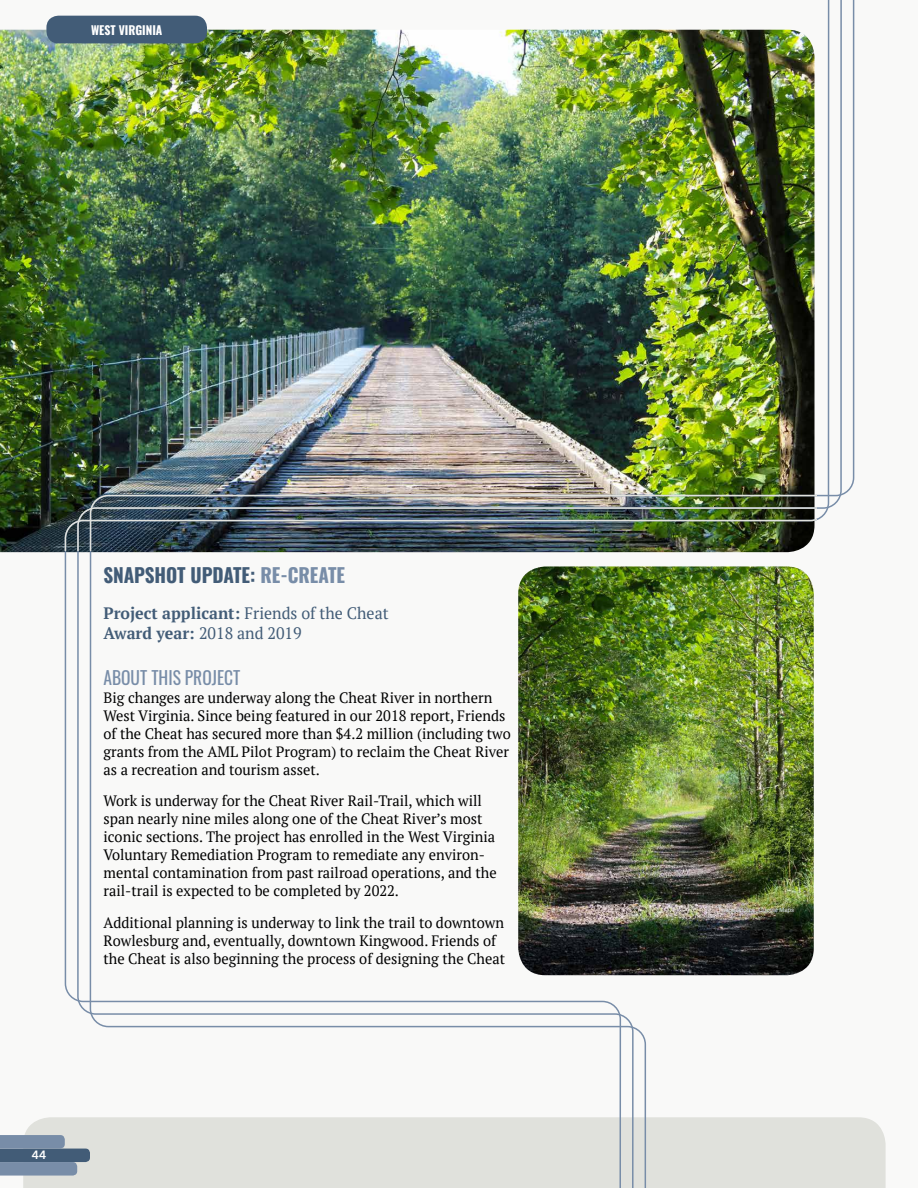
<style>
.page{position:relative;width:918px;height:1188px;background:#fff}
.page>*{position:absolute;margin:0;border:0;box-sizing:border-box;transform-origin:0 0}
.t1{font:700 19.5px "Oswald";letter-spacing:-.005em;color:#425c77}
.t2{font:18px "Oswald";color:#788da8}
.t3{font:16.5px/19.8px "PT Serif";color:#425c77}
.t4{font:15px/18px "PT Serif";color:#000}
.t5{font:700 12px "Oswald";color:#fff}
.t6{font:600 12px "Avenir Next";color:#fff}
.t7{font:6px "Helvetica";color:#d3dae3}
.s1{color:#788da8}
.s2{font-weight:700}
</style>
<div class="page">
<img style="left:0;top:15px;width:826px;height:1173px">
<img style="left:0;top:216px;width:816px;height:335px">
<svg style="left:826px;top:0;width:60px;height:1188px"></svg>
<p class="t5" style="left:91px;top:19px;width:73px">WEST VIRGINIA</p>
<h1 class="t1" style="left:104px;top:557px;width:243px">SNAPSHOT UPDATE: <span class="s1">RE-CREATE</span></h1>
<p class="t3" style="left:104px;top:603px;width:287px"><span class="s2">Project applicant:</span> Friends of the Cheat<br><span class="s2">Award year:</span> 2018 and 2019</p>
<p class="t2" style="left:104px;top:662px;width:138px">ABOUT THIS PROJECT</p>
<p class="t4" style="left:104px;top:688px;width:409px">Big changes are underway along the Cheat River in northern West Virginia. Since being featured in our 2018 report, Friends of the Cheat has secured more than $4.2 million (including two grants from the AML Pilot Program) to reclaim the Cheat River as a recreation and tourism asset.</p>
<p class="t4" style="left:104px;top:792px;width:395px">Work is underway for the Cheat River Rail-Trail, which will span nearly nine miles along one of the Cheat River’s most iconic sections. The project has enrolled in the West Virginia Voluntary Remediation Program to remediate any environ&shy;mental contamination from past railroad operations, and the rail-trail is expected to be completed by 2022.</p>
<p class="t4" style="left:104px;top:913px;width:403px">Additional planning is underway to link the trail to downtown<br>Rowlesburg and, eventually, downtown Kingwood. Friends of the Cheat is also beginning the process of designing the Cheat</p>
<p class="t6" style="left:32px;top:1145px;width:16px">44</p>
<p class="t7" style="left:719px;top:905px;width:77px">Image source: Google Maps</p>
</div>
